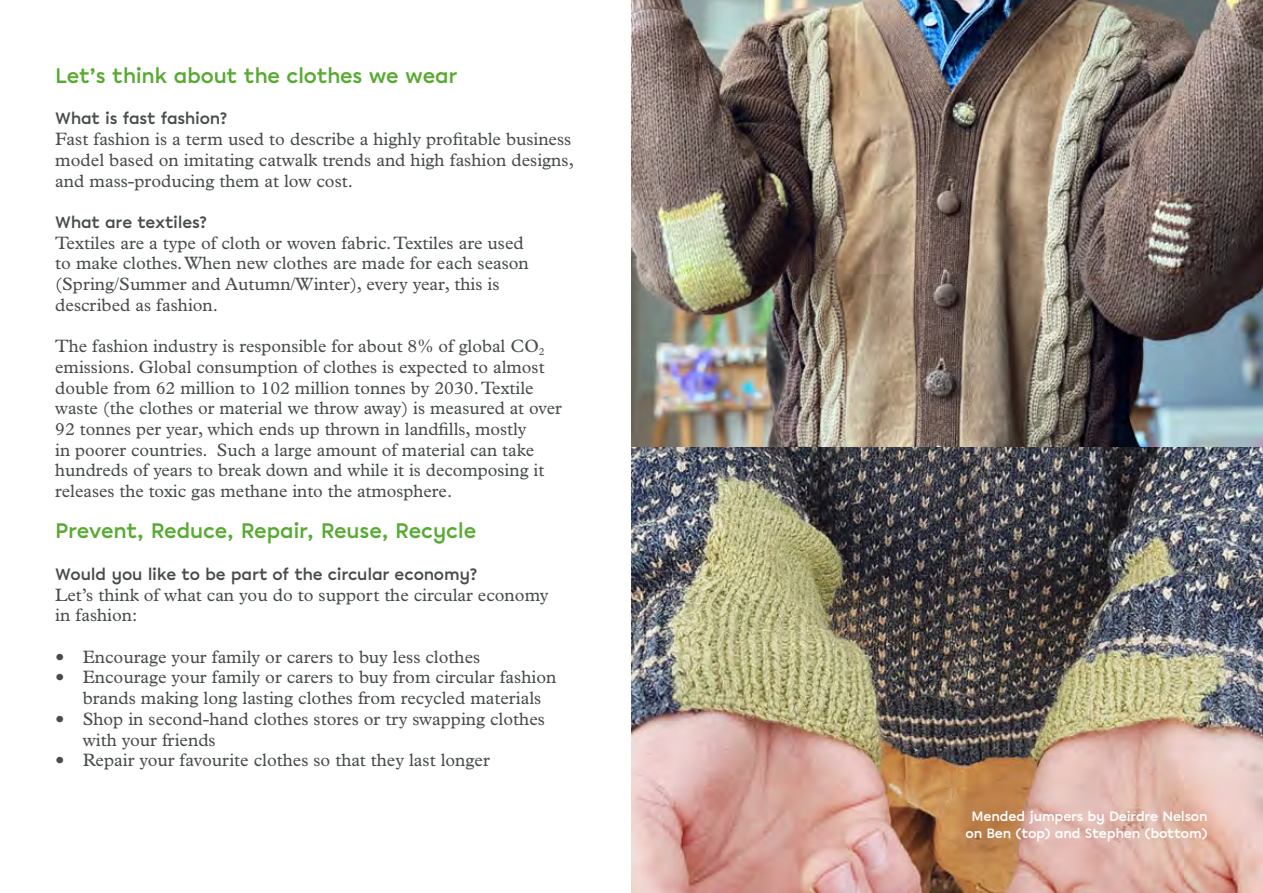
<style>
.page{position:relative;width:1263px;height:893px;background:#fff}
.page>*{position:absolute;margin:0;border:0;box-sizing:border-box;transform-origin:0 0}
.t1{font:700 21px "Chromatica";letter-spacing:-.015em;color:#59aa32}
.t2{font:18px/20.7px "Plantin";color:#474d4a}
.t3{font:700 16.5px "Chromatica";letter-spacing:-.015em;color:#474d4a}
.t4{font:700 13.5px/16.2px "Chromatica";letter-spacing:-.01em;color:#fff;text-align:center}
.s1{font-family:"Chromatica";font-weight:700}
</style>
<div class="page">
<img style="left:631px;top:0;width:632px;height:893px">
<p class="t1" style="left:55px;top:62px;width:404px">Let’s think about the clothes we wear</p>
<p class="t3" style="left:55px;top:108px;width:174px">What is fast fashion?</p>
<p class="t2" style="left:55px;top:129px;width:520px">Fast fashion is a term used to describe a highly profitable business model based on imitating catwalk trends and high fashion designs, and mass-producing them at low cost.</p>
<p class="t3" style="left:55px;top:211px;width:154px">What are textiles?</p>
<p class="t2" style="left:55px;top:232px;width:475px">Textiles are a type of cloth or woven fabric. Textiles are used to make clothes. When new clothes are made for each season (Spring/Summer and Autumn/Winter), every year, this is described as fashion.</p>
<p class="t2" style="left:55px;top:336px;width:508px">The fashion industry is responsible for about 8% of global CO<sub>2 </sub>emissions. Global consumption of clothes is expected to almost double from 62 million to 102 million tonnes by 2030. Textile waste (the clothes or material we throw away) is measured at over 92 tonnes per year, which ends up thrown in landfills, mostly<br>in poorer countries. Such a large amount of material can take hundreds of years to break down and while it is decomposing it releases the toxic gas methane into the atmosphere.</p>
<p class="t1" style="left:55px;top:517px;width:422px">Prevent, Reduce, Repair, Reuse, Recycle</p>
<p class="t3" style="left:55px;top:563px;width:424px">Would you like to be part of the circular economy?</p>
<p class="t2" style="left:55px;top:584px;width:495px">Let’s think of what can you do to support the circular economy in fashion:</p>
<p class="t2" style="left:55px;top:646px;width:426px"><span class="s1">•</span> Encourage your family or carers to buy less clothes</p>
<p class="t2" style="left:83px;top:667px;width:475px;text-indent:-27px"><span class="s1">•</span> Encourage your family or carers to buy from circular fashion brands making long lasting clothes from recycled materials</p>
<p class="t2" style="left:83px;top:708px;width:464px;text-indent:-27px"><span class="s1">•</span> Shop in second-hand clothes stores or try swapping clothes with your friends</p>
<p class="t2" style="left:55px;top:750px;width:436px"><span class="s1">•</span> Repair your favourite clothes so that they last longer</p>
<p class="t4" style="left:965px;top:808px;width:244px">Mended jumpers by Deirdre Nelson on Ben (top) and Stephen (bottom)</p>
</div>
